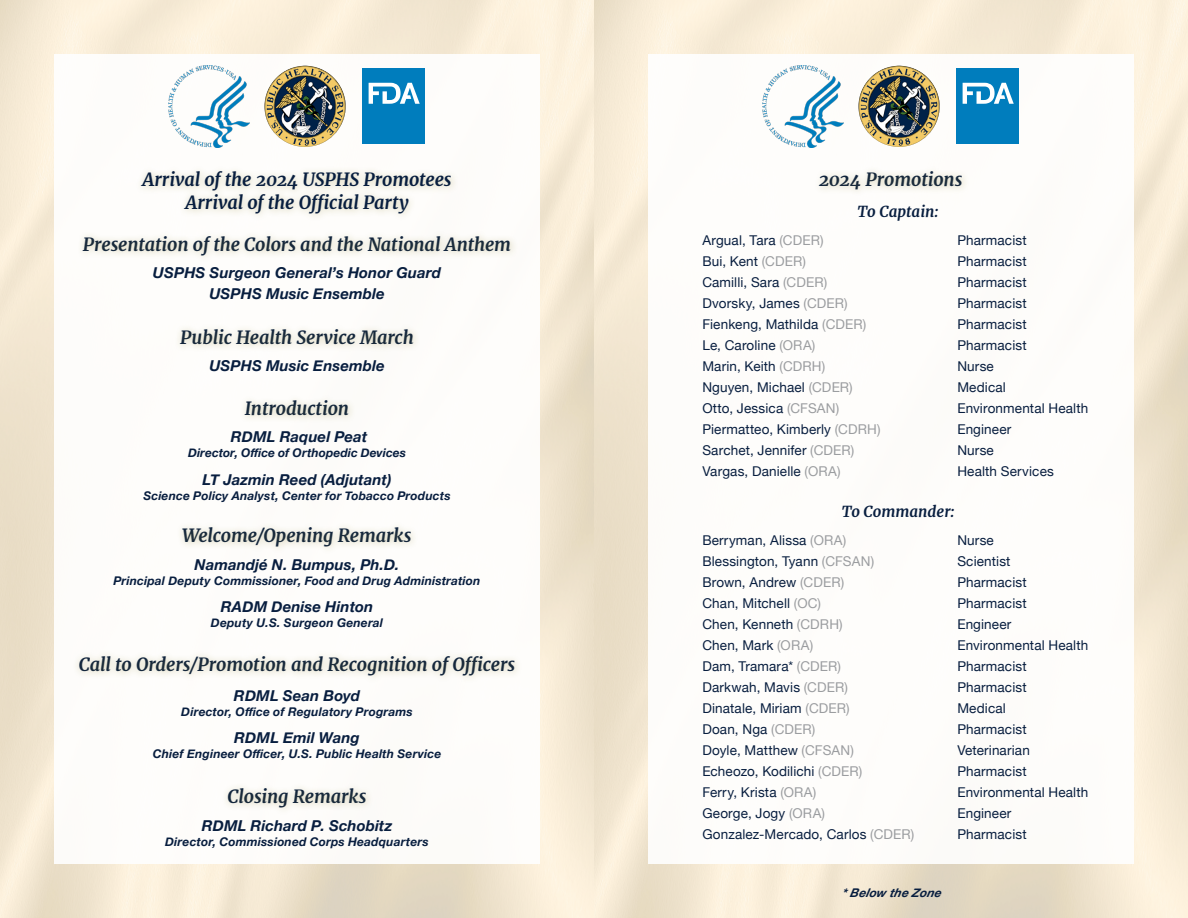
<style>
.page{position:relative;width:1188px;height:918px;background:#fff}
.page>*{position:absolute;margin:0;border:0;box-sizing:border-box;transform-origin:0 0}
.Heading_2{font:italic 700 18px/22.5px "Merriweather";letter-spacing:-.01em;color:#081e3f;text-align:center}
.Agenda_speakers{font:italic 700 15px "Helvetica Neue";letter-spacing:.005em;color:#081e3f}
.Heading_3_-_To_Rank{font:italic 700 15px "Merriweather";color:#081e3f}
.List_of_Promotees{font:13.5px "Helvetica Neue";letter-spacing:.01em;color:#081e3f}
.Agenda_-_Speaker_tit{font:italic 700 12px "Helvetica Neue";letter-spacing:.015em;color:#081e3f}
.Below_the_Zone_-_ast{font:italic 700 12px "Helvetica Neue";color:#081e3f}
.s1{color:#9b9da0}
</style>
<div class="page">
<img style="left:264px;top:66px;width:82px;height:81px;border-radius:41px">
<img style="left:169px;top:66px;width:81px;height:81px">
<div style="left:362px;top:68px;width:63px;height:76px;background:#007dbd"></div>
<svg style="left:369px;top:83px;width:51px;height:21px"></svg>
<img style="left:858px;top:66px;width:82px;height:81px;border-radius:41px">
<img style="left:763px;top:66px;width:81px;height:81px">
<div style="left:956px;top:68px;width:63px;height:76px;background:#007dbd"></div>
<svg style="left:963px;top:83px;width:51px;height:21px"></svg>
<div style="left:135px;top:165px;width:324px;height:57px;background:#8e7f25;opacity:.36"></div>
<div style="left:813px;top:166px;width:157px;height:31px;background:#8e7f25;opacity:.36"></div>
<div style="left:77px;top:230px;width:441px;height:33px;background:#8e7f25;opacity:.36"></div>
<div style="left:175px;top:323px;width:246px;height:29px;background:#8e7f25;opacity:.36"></div>
<div style="left:239px;top:394px;width:117px;height:30px;background:#8e7f25;opacity:.36"></div>
<div style="left:177px;top:521px;width:242px;height:34px;background:#8e7f25;opacity:.36"></div>
<div style="left:74px;top:650px;width:448px;height:34px;background:#8e7f25;opacity:.36"></div>
<div style="left:222px;top:782px;width:152px;height:34px;background:#8e7f25;opacity:.36"></div>
<h2 class="Heading_2" style="left:142px;top:169px;width:311px">Arrival of the 2024 USPHS Promotees<br>Arrival of the Official Party</h2>
<h2 class="Heading_2" style="left:83px;top:233px;width:430px">Presentation of the Colors and the National Anthem</h2>
<p class="Agenda_speakers" style="left:153px;top:261px;width:290px">USPHS Surgeon General’s Honor Guard</p>
<p class="Agenda_speakers" style="left:209px;top:282px;width:177px">USPHS Music Ensemble</p>
<h2 class="Heading_2" style="left:180px;top:326px;width:235px">Public Health Service March</h2>
<p class="Agenda_speakers" style="left:209px;top:354px;width:177px">USPHS Music Ensemble</p>
<h2 class="Heading_2" style="left:245px;top:398px;width:106px">Introduction</h2>
<p class="Agenda_speakers" style="left:231px;top:425px;width:138px">RDML Raquel Peat</p>
<p class="Agenda_-_Speaker_tit" style="left:188px;top:443px;width:219px">Director, Office of Orthopedic Devices</p>
<p class="Agenda_speakers" style="left:203px;top:468px;width:190px">LT Jazmin Reed (Adjutant)</p>
<p class="Agenda_-_Speaker_tit" style="left:143px;top:486px;width:309px">Science Policy Analyst, Center for Tobacco Products</p>
<h2 class="Heading_2" style="left:182px;top:524px;width:231px">Welcome/Opening Remarks</h2>
<p class="Agenda_speakers" style="left:195px;top:553px;width:206px">Namandjé N. Bumpus, Ph.D.</p>
<p class="Agenda_-_Speaker_tit" style="left:113px;top:571px;width:369px">Principal Deputy Commissioner, Food and Drug Administration</p>
<p class="Agenda_speakers" style="left:221px;top:595px;width:154px">RADM Denise Hinton</p>
<p class="Agenda_-_Speaker_tit" style="left:211px;top:614px;width:174px">Deputy U.S. Surgeon General</p>
<h2 class="Heading_2" style="left:79px;top:654px;width:438px">Call to Orders/Promotion and Recognition of Officers</h2>
<p class="Agenda_speakers" style="left:234px;top:683px;width:128px">RDML Sean Boyd</p>
<p class="Agenda_-_Speaker_tit" style="left:181px;top:702px;width:233px">Director, Office of Regulatory Programs</p>
<p class="Agenda_speakers" style="left:234px;top:726px;width:127px">RDML Emil Wang</p>
<p class="Agenda_-_Speaker_tit" style="left:153px;top:745px;width:290px">Chief Engineer Officer, U.S. Public Health Service</p>
<h2 class="Heading_2" style="left:228px;top:785px;width:140px">Closing Remarks</h2>
<p class="Agenda_speakers" style="left:202px;top:814px;width:192px">RDML Richard P. Schobitz</p>
<p class="Agenda_-_Speaker_tit" style="left:165px;top:832px;width:265px">Director, Commissioned Corps Headquarters</p>
<h2 class="Heading_2" style="left:819px;top:169px;width:145px">2024 Promotions</h2>
<h3 class="Heading_3_-_To_Rank" style="left:858px;top:202px;width:82px">To Captain:</h3>
<p class="List_of_Promotees" style="left:702px;top:230px;width:123px">Argual, Tara <span class="s1">(CDER)</span></p>
<p class="List_of_Promotees" style="left:957px;top:230px;width:71px">Pharmacist</p>
<p class="List_of_Promotees" style="left:702px;top:251px;width:105px">Bui, Kent <span class="s1">(CDER)</span></p>
<p class="List_of_Promotees" style="left:957px;top:251px;width:71px">Pharmacist</p>
<p class="List_of_Promotees" style="left:702px;top:272px;width:126px">Camilli, Sara <span class="s1">(CDER)</span></p>
<p class="List_of_Promotees" style="left:957px;top:272px;width:71px">Pharmacist</p>
<p class="List_of_Promotees" style="left:702px;top:293px;width:147px">Dvorsky, James <span class="s1">(CDER)</span></p>
<p class="List_of_Promotees" style="left:957px;top:293px;width:71px">Pharmacist</p>
<p class="List_of_Promotees" style="left:702px;top:314px;width:165px">Fienkeng, Mathilda <span class="s1">(CDER)</span></p>
<p class="List_of_Promotees" style="left:957px;top:314px;width:71px">Pharmacist</p>
<p class="List_of_Promotees" style="left:702px;top:335px;width:115px">Le, Caroline <span class="s1">(ORA)</span></p>
<p class="List_of_Promotees" style="left:957px;top:335px;width:71px">Pharmacist</p>
<p class="List_of_Promotees" style="left:702px;top:356px;width:125px">Marin, Keith <span class="s1">(CDRH)</span></p>
<p class="List_of_Promotees" style="left:957px;top:356px;width:38px">Nurse</p>
<p class="List_of_Promotees" style="left:702px;top:377px;width:152px">Nguyen, Michael <span class="s1">(CDER)</span></p>
<p class="List_of_Promotees" style="left:957px;top:377px;width:50px">Medical</p>
<p class="List_of_Promotees" style="left:702px;top:398px;width:138px">Otto, Jessica <span class="s1">(CFSAN)</span></p>
<p class="List_of_Promotees" style="left:957px;top:398px;width:132px">Environmental Health</p>
<p class="List_of_Promotees" style="left:702px;top:419px;width:180px">Piermatteo, Kimberly <span class="s1">(CDRH)</span></p>
<p class="List_of_Promotees" style="left:957px;top:419px;width:56px">Engineer</p>
<p class="List_of_Promotees" style="left:702px;top:440px;width:154px">Sarchet, Jennifer <span class="s1">(CDER)</span></p>
<p class="List_of_Promotees" style="left:957px;top:440px;width:38px">Nurse</p>
<p class="List_of_Promotees" style="left:702px;top:461px;width:140px">Vargas, Danielle <span class="s1">(ORA)</span></p>
<p class="List_of_Promotees" style="left:957px;top:461px;width:98px">Health Services</p>
<h3 class="Heading_3_-_To_Rank" style="left:842px;top:502px;width:114px">To Commander:</h3>
<p class="List_of_Promotees" style="left:702px;top:530px;width:145px">Berryman, Alissa <span class="s1">(ORA)</span></p>
<p class="List_of_Promotees" style="left:957px;top:530px;width:38px">Nurse</p>
<p class="List_of_Promotees" style="left:702px;top:551px;width:173px">Blessington, Tyann <span class="s1">(CFSAN)</span></p>
<p class="List_of_Promotees" style="left:957px;top:551px;width:55px">Scientist</p>
<p class="List_of_Promotees" style="left:702px;top:572px;width:143px">Brown, Andrew <span class="s1">(CDER)</span></p>
<p class="List_of_Promotees" style="left:957px;top:572px;width:71px">Pharmacist</p>
<p class="List_of_Promotees" style="left:702px;top:593px;width:120px">Chan, Mitchell <span class="s1">(OC)</span></p>
<p class="List_of_Promotees" style="left:957px;top:593px;width:71px">Pharmacist</p>
<p class="List_of_Promotees" style="left:702px;top:614px;width:142px">Chen, Kenneth <span class="s1">(CDRH)</span></p>
<p class="List_of_Promotees" style="left:957px;top:614px;width:56px">Engineer</p>
<p class="List_of_Promotees" style="left:702px;top:635px;width:112px">Chen, Mark <span class="s1">(ORA)</span></p>
<p class="List_of_Promotees" style="left:957px;top:635px;width:132px">Environmental Health</p>
<p class="List_of_Promotees" style="left:702px;top:656px;width:140px">Dam, Tramara* <span class="s1">(CDER)</span></p>
<p class="List_of_Promotees" style="left:957px;top:656px;width:71px">Pharmacist</p>
<p class="List_of_Promotees" style="left:702px;top:677px;width:147px">Darkwah, Mavis <span class="s1">(CDER)</span></p>
<p class="List_of_Promotees" style="left:957px;top:677px;width:71px">Pharmacist</p>
<p class="List_of_Promotees" style="left:702px;top:698px;width:149px">Dinatale, Miriam <span class="s1">(CDER)</span></p>
<p class="List_of_Promotees" style="left:957px;top:698px;width:50px">Medical</p>
<p class="List_of_Promotees" style="left:702px;top:719px;width:115px">Doan, Nga <span class="s1">(CDER)</span></p>
<p class="List_of_Promotees" style="left:957px;top:719px;width:71px">Pharmacist</p>
<p class="List_of_Promotees" style="left:702px;top:740px;width:153px">Doyle, Matthew <span class="s1">(CFSAN)</span></p>
<p class="List_of_Promotees" style="left:957px;top:740px;width:74px">Veterinarian</p>
<p class="List_of_Promotees" style="left:702px;top:761px;width:162px">Echeozo, Kodilichi <span class="s1">(CDER)</span></p>
<p class="List_of_Promotees" style="left:957px;top:761px;width:71px">Pharmacist</p>
<p class="List_of_Promotees" style="left:702px;top:782px;width:116px">Ferry, Krista <span class="s1">(ORA)</span></p>
<p class="List_of_Promotees" style="left:957px;top:782px;width:132px">Environmental Health</p>
<p class="List_of_Promotees" style="left:702px;top:803px;width:124px">George, Jogy <span class="s1">(ORA)</span></p>
<p class="List_of_Promotees" style="left:957px;top:803px;width:56px">Engineer</p>
<p class="List_of_Promotees" style="left:702px;top:824px;width:214px">Gonzalez-Mercado, Carlos <span class="s1">(CDER)</span></p>
<p class="List_of_Promotees" style="left:957px;top:824px;width:71px">Pharmacist</p>
<p class="Below_the_Zone_-_ast" style="left:842px;top:884px;width:105px">*Below theZone</p>
</div>
